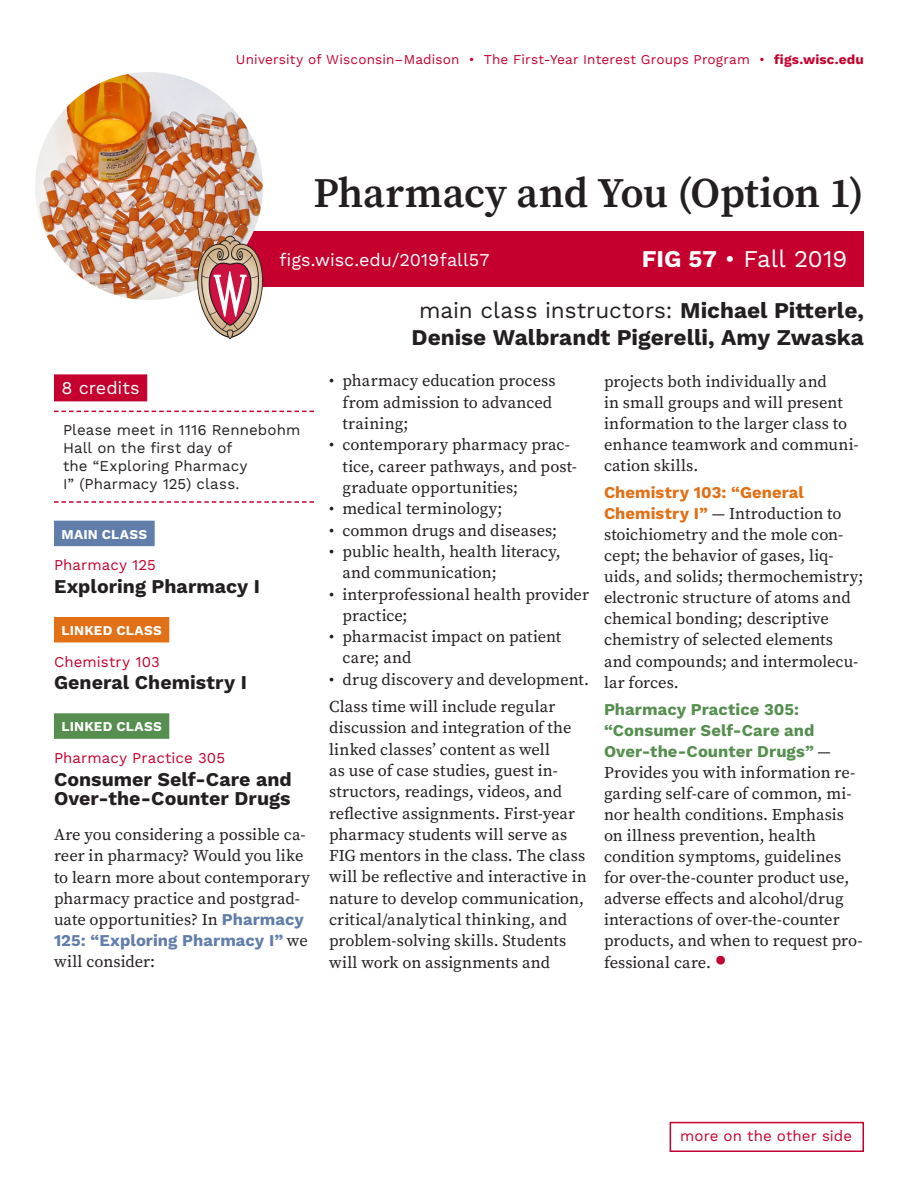
<style>
.page{position:relative;width:918px;height:1188px;background:#fff}
.page>*{position:absolute;margin:0;border:0;box-sizing:border-box;transform-origin:0 0}
.t1{font:600 42px "Source Serif Pro";letter-spacing:-.01em;color:#231f20}
.t2{font:39px "Source Serif Pro";color:#c5002e}
.t3{font:24px "Work Sans";color:#fff}
.t4{font:700 22.5px/27px "Work Sans";color:#231f20;text-align:center}
.t5{font:700 19.5px/19.6px "Work Sans";color:#231f20}
.t6{font:18px "Work Sans";color:#fff}
.t7{font:16.5px/21px "Source Serif Pro";color:#231f20}
.t8{font:700 16.5px/21px "Work Sans";letter-spacing:.005em;color:#568e50}
.t9{font:700 16.5px "Work Sans";letter-spacing:.005em;color:#617daa}
.t10{font:700 16.5px "Work Sans";letter-spacing:.005em;color:#e17016}
.t11{font:15px/18.1px "Work Sans";letter-spacing:.005em;color:#231f20}
.t12{font:15px "Work Sans";letter-spacing:.005em;color:#c5002e}
.t13{font:13.5px "Work Sans";letter-spacing:.01em;color:#c5002e}
.t14{font:700 13.5px "Work Sans";letter-spacing:.02em;color:#fff}
.s1{font-weight:700}
.s2{font-family:"Work Sans";font-weight:700;color:#617daa}
.s3{font-family:"Source Serif Pro";font-weight:400;color:#231f20}
.s4{font-weight:400}
.s5{font-family:"Work Sans";font-weight:700;color:#e17016}
</style>
<div class="page">
<div style="left:670px;top:1122px;width:194px;height:30px;border:2px solid #c5002e"></div>
<div style="left:199px;top:231px;width:665px;height:55px;background:#c5002e"></div>
<img style="left:35px;top:72px;width:228px;height:228px;border-radius:114px">
<div style="left:54px;top:374px;width:93px;height:27px;background:#c5002e"></div>
<svg style="left:54px;top:411px;width:260px;height:1px"></svg>
<svg style="left:54px;top:501px;width:260px;height:2px"></svg>
<div style="left:54px;top:521px;width:101px;height:25px;background:#617daa"></div>
<div style="left:54px;top:617px;width:115px;height:25px;background:#e17016"></div>
<div style="left:54px;top:713px;width:115px;height:26px;background:#568e50"></div>
<img style="left:195px;top:236px;width:70px;height:103px">
<p class="t13" style="left:236px;top:52px;width:630px">University of Wisconsin–Madison • The First-Year Interest Groups Program • <span class="s1">figs.wisc.edu</span></p>
<h1 class="t1" style="left:313px;top:164px;width:552px">Pharmacy and You (Option 1)</h1>
<p class="t6" style="left:280px;top:249px;width:211px">figs.wisc.edu/2019fall57</p>
<h3 class="t3" style="left:642px;top:245px;width:207px"><span class="s1">FIG 57</span> • Fall 2019</h3>
<p class="t6" style="left:62px;top:377px;width:80px">8 credits</p>
<p class="t11" style="left:63px;top:421px;width:239px">Please meet in 1116 Rennebohm<br>Hall on the first day of<br>the “Exploring Pharmacy<br>I” (Pharmacy 125) class.</p>
<p class="t14" style="left:62px;top:526px;width:87px">MAIN CLASS</p>
<p class="t12" style="left:54px;top:556px;width:103px">Pharmacy 125</p>
<p class="t5" style="left:54px;top:578px;width:208px">Exploring Pharmacy I</p>
<p class="t14" style="left:62px;top:623px;width:102px">LINKED CLASS</p>
<p class="t12" style="left:54px;top:653px;width:107px">Chemistry 103</p>
<p class="t5" style="left:54px;top:674px;width:195px">General Chemistry I</p>
<p class="t14" style="left:62px;top:719px;width:102px">LINKED CLASS</p>
<p class="t12" style="left:54px;top:749px;width:173px">Pharmacy Practice 305</p>
<p class="t5" style="left:54px;top:770px;width:239px">Consumer Self-Care and<br>Over-the-Counter Drugs</p>
<p class="t7" style="left:54px;top:824px;width:258px">Are you considering a possible ca&shy;reer in pharmacy? Would you like to learn more about contemporary pharmacy practice and postgrad&shy;uate opportunities? In <span class="s2">Pharmacy</span></p>
<p class="t9" style="left:54px;top:931px;width:255px">125: “Exploring Pharmacy I” <span class="s3">we</span></p>
<p class="t7" style="left:54px;top:951px;width:103px">will consider:</p>
<h3 class="t4" style="left:411px;top:298px;width:454px"><span class="s4">main class instructors:</span> Michael Pitterle,<br>Denise Walbrandt Pigerelli, Amy Zwaska</h3>
<p class="t7" style="left:343px;top:370px;width:215px;text-indent:-13px">• pharmacy education process from admission to advanced training;</p>
<p class="t7" style="left:343px;top:434px;width:236px;text-indent:-13px">• contemporary pharmacy prac&shy;tice, career pathways, and post&shy;graduate opportunities;</p>
<p class="t7" style="left:329px;top:498px;width:175px">• medical terminology;</p>
<p class="t7" style="left:329px;top:520px;width:230px">• common drugs and diseases;</p>
<p class="t7" style="left:343px;top:541px;width:220px;text-indent:-13px">• public health, health literacy, and communication;</p>
<p class="t7" style="left:343px;top:583px;width:248px;text-indent:-13px">• interprofessional health provider practice;</p>
<p class="t7" style="left:343px;top:626px;width:220px;text-indent:-13px">• pharmacist impact on patient care; and</p>
<p class="t7" style="left:329px;top:666px;width:262px;line-height:27.3px">• drug discovery and development.<br>Class time will include regular</p>
<p class="t7" style="left:329px;top:717px;width:259px">discussion and integration of the linked classes’ content as well<br>as use of case studies, guest in&shy;structors, readings, videos, and reflective assignments. First-year pharmacy students will serve as FIG mentors in the class. The class will be reflective and interactive in nature to develop communication, critical/analytical thinking, and problem-solving skills. Students will work on assignments and</p>
<p class="t7" style="left:604px;top:371px;width:256px">projects both individually and<br>in small groups and will present information to the larger class to enhance teamwork and communi&shy;cation skills.</p>
<p class="t10" style="left:604px;top:483px;width:202px">Chemistry 103: “General</p>
<p class="t7" style="left:604px;top:503px;width:261px"><span class="s5">Chemistry I”</span> — Introduction to stoichiometry and the mole con&shy;cept; the behavior of gases, liq&shy;uids, and solids; thermochemistry; electronic structure of atoms and chemical bonding; descriptive chemistry of selected elements and compounds; and intermolecu&shy;lar forces.</p>
<p class="t8" style="left:604px;top:699px;width:229px">Pharmacy Practice 305: “Consumer Self-Care and<br>Over-the-Counter Drugs” <span class="s3">—</span></p>
<p class="t7" style="left:604px;top:762px;width:260px">Provides you with information re&shy;garding self-care of common, mi&shy;nor health conditions. Emphasis on illness prevention, health condition symptoms, guidelines for over-the-counter product use, adverse effects and alcohol/drug interactions of over-the-counter products, and when to request pro&shy;fessional care.</p>
<h2 class="t2" style="left:715px;top:934px;width:13px">•</h2>
<p class="t12" style="left:680px;top:1127px;width:174px">more on the other side</p>
</div>
